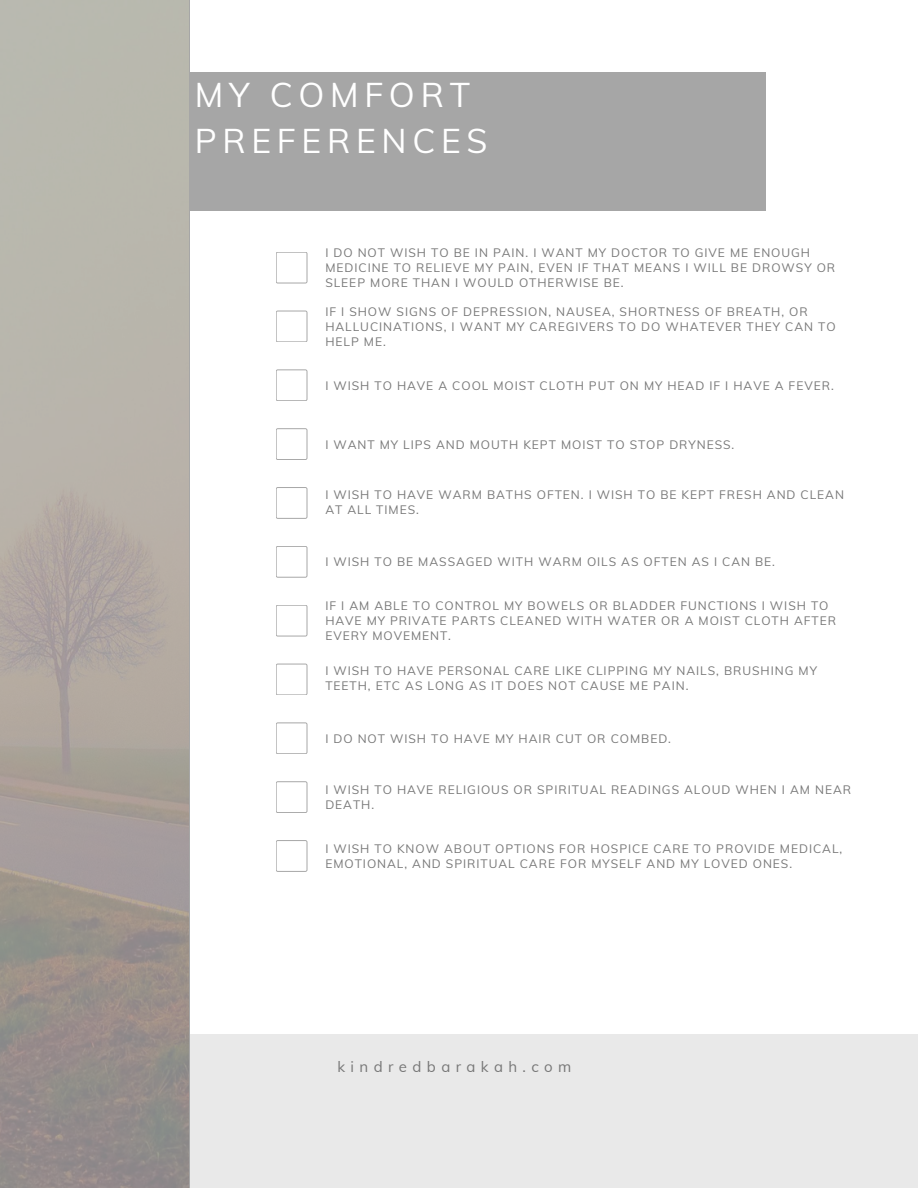
<style>
.page{position:relative;width:918px;height:1188px;background:#fff}
.page>*{position:absolute;margin:0;border:0;box-sizing:border-box;transform-origin:0 0}
.t1{font:33.6px/46.2px "Muli";letter-spacing:.17em;color:#fff}
.t2{font:15px "Muli";letter-spacing:.36em;color:#777}
.t3{font:12px/15px "Muli";letter-spacing:.08em;color:#777}
</style>
<div class="page">
<svg style="left:113px;top:1034px;width:805px;height:154px;background:#e0dfdf"></svg>
<div style="left:189px;top:72px;width:576px;height:138px;background:#a6a6a6"></div>
<svg style="left:276px;top:252px;width:32px;height:32px"></svg>
<svg style="left:276px;top:311px;width:32px;height:31px"></svg>
<svg style="left:276px;top:369px;width:32px;height:32px"></svg>
<svg style="left:276px;top:428px;width:32px;height:32px"></svg>
<svg style="left:276px;top:487px;width:32px;height:32px"></svg>
<svg style="left:276px;top:546px;width:32px;height:32px"></svg>
<svg style="left:276px;top:605px;width:32px;height:32px"></svg>
<svg style="left:276px;top:664px;width:32px;height:31px"></svg>
<svg style="left:276px;top:722px;width:32px;height:32px"></svg>
<svg style="left:276px;top:781px;width:32px;height:32px"></svg>
<svg style="left:276px;top:840px;width:32px;height:32px"></svg>
<p class="t1" style="left:195px;top:71px;width:294px">MY COMFORT<br>PREFERENCES</p>
<p class="t3" style="left:325px;top:245px;width:511px">I DO NOT WISH TO BE IN PAIN. I WANT MY DOCTOR TO GIVE ME ENOUGH<br>MEDICINE TO RELIEVE MY PAIN, EVEN IF THAT MEANS I WILL BE DROWSY OR<br>SLEEP MORE THAN I WOULD OTHERWISE BE.</p>
<h1 class="t3" style="left:325px;top:304px;width:512px">IF I SHOW SIGNS OF DEPRESSION, NAUSEA, SHORTNESS OF BREATH, OR<br>HALLUCINATIONS, I WANT MY CAREGIVERS TO DO WHATEVER THEY CAN TO<br>HELP ME.</h1>
<p class="t3" style="left:325px;top:378px;width:510px">I WISH TO HAVE A COOL MOIST CLOTH PUT ON MY HEAD IF I HAVE A FEVER.</p>
<p class="t3" style="left:325px;top:437px;width:411px">I WANT MY LIPS AND MOUTH KEPT MOIST TO STOP DRYNESS.</p>
<p class="t3" style="left:325px;top:487px;width:520px">I WISH TO HAVE WARM BATHS OFTEN. I WISH TO BE KEPT FRESH AND CLEAN<br>AT ALL TIMES.</p>
<p class="t3" style="left:325px;top:554px;width:451px">I WISH TO BE MASSAGED WITH WARM OILS AS OFTEN AS I CAN BE.</p>
<p class="t3" style="left:325px;top:598px;width:512px">IF I AM ABLE TO CONTROL MY BOWELS OR BLADDER FUNCTIONS I WISH TO<br>HAVE MY PRIVATE PARTS CLEANED WITH WATER OR A MOIST CLOTH AFTER<br>EVERY MOVEMENT.</p>
<p class="t3" style="left:325px;top:663px;width:493px">I WISH TO HAVE PERSONAL CARE LIKE CLIPPING MY NAILS, BRUSHING MY<br>TEETH, ETC AS LONG AS IT DOES NOT CAUSE ME PAIN.</p>
<p class="t3" style="left:325px;top:731px;width:347px">I DO NOT WISH TO HAVE MY HAIR CUT OR COMBED.</p>
<p class="t3" style="left:325px;top:782px;width:527px">I WISH TO HAVE RELIGIOUS OR SPIRITUAL READINGS ALOUD WHEN I AM NEAR<br>DEATH.</p>
<p class="t3" style="left:325px;top:841px;width:518px">I WISH TO KNOW ABOUT OPTIONS FOR HOSPICE CARE TO PROVIDE MEDICAL,<br>EMOTIONAL, AND SPIRITUAL CARE FOR MYSELF AND MY LOVED ONES.</p>
<p class="t2" style="left:338px;top:1057px;width:235px">kindredbarakah.com</p>
</div>
